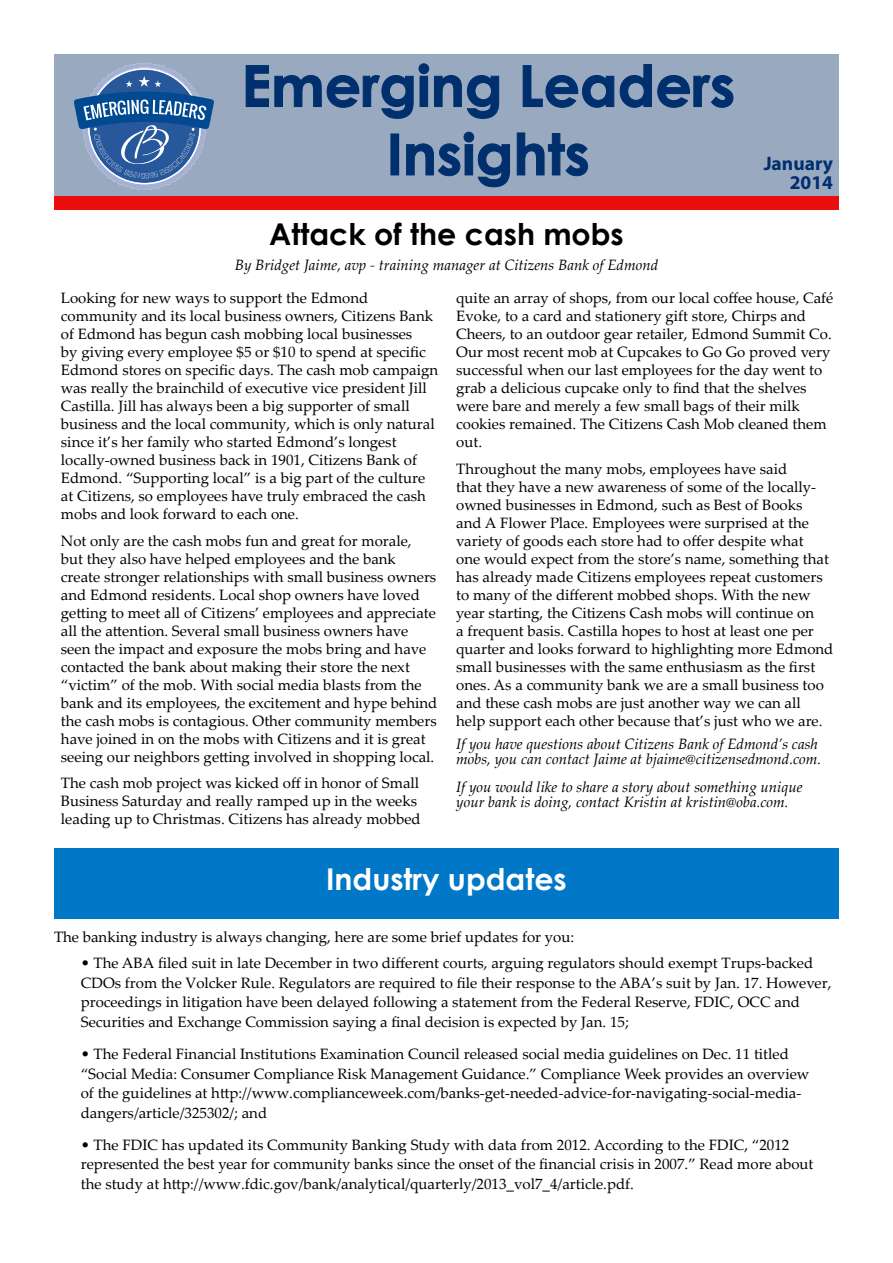
<style>
.page{position:relative;width:893px;height:1263px;background:#fff}
.page>*{position:absolute;margin:0;border:0;box-sizing:border-box;transform-origin:0 0}
.Title_2{font:700 57px/68.4px "Century Gothic";color:#002f6e;text-align:center}
.Body_2{font:700 30px "Century Gothic";color:#000}
.Title_2-2{font:700 30px "Century Gothic";color:#fff}
.Body_2_Upper_Right{font:700 19.5px "Myriad Pro";color:#002f6e}
.Body_2-2{font:15px/18px "Palatino Linotype";color:#000}
.Body_1_Orange{font:15px/19.5px "Palatino Linotype";color:#000}
.Body_1_Blue{font:italic 15px/15px "Palatino Linotype";color:#000}
.Body_2-3{font:italic 15px "Palatino Linotype";color:#000}
</style>
<div class="page">
<div style="left:54px;top:54px;width:785px;height:142px;background:#99aac0"></div>
<div style="left:54px;top:196px;width:785px;height:13px;background:#ec0d0d"></div>
<div style="left:54px;top:848px;width:785px;height:71px;background:#0078c7"></div>
<svg style="left:245px;top:63px;width:254px;height:56px"></svg>
<svg style="left:522px;top:64px;width:212px;height:44px"></svg>
<div style="left:391px;top:134px;width:8px;height:41px;border:1px solid #002f6e"></div>
<svg style="left:406px;top:131px;width:104px;height:57px"></svg>
<svg style="left:516px;top:132px;width:72px;height:44px"></svg>
<svg style="left:74px;top:62px;width:140px;height:128px"></svg>
<p class="Title_2" style="left:241px;top:49px;width:495px">Emerging Leaders<br>Insights</p>
<p class="Body_2" style="left:269px;top:212px;width:356px">Attack of the cash mobs</p>
<p class="Body_2-3" style="left:235px;top:254px;width:425px">By Bridget Jaime, avp - training manager at Citizens Bank of Edmond</p>
<p class="Body_2_Upper_Right" style="left:764px;top:150px;width:71px">January</p>
<p class="Body_2_Upper_Right" style="left:790px;top:170px;width:45px">2014</p>
<p class="Body_2-2" style="left:61px;top:289px;width:379px">Looking for new ways to support the Edmond community and its local business owners, Citizens Bank of Edmond has begun cash mobbing local businesses<br>by giving every employee $5 or $10 to spend at specific Edmond stores on specific days. The cash mob campaign was really the brainchild of executive vice president Jill Castilla. Jill has always been a big supporter of small business and the local community, which is only natural since it’s her family who started Edmond’s longest locally-owned business back in 1901, Citizens Bank of Edmond. “Supporting local” is a big part of the culture at Citizens, so employees have truly embraced the cash mobs and look forward to each one.</p>
<p class="Body_2-2" style="left:61px;top:531px;width:378px">Not only are the cash mobs fun and great for morale, but they also have helped employees and the bank create stronger relationships with small business owners and Edmond residents. Local shop owners have loved getting to meet all of Citizens’ employees and appreciate all the attention. Several small business owners have seen the impact and exposure the mobs bring and have contacted the bank about making their store the next “victim” of the mob. With social media blasts from the bank and its employees, the excitement and hype behind the cash mobs is contagious. Other community members have joined in on the mobs with Citizens and it is great seeing our neighbors getting involved in shopping local.</p>
<p class="Body_2-2" style="left:61px;top:774px;width:361px">The cash mob project was kicked off in honor of Small<br>Business Saturday and really ramped up in the weeks leading up to Christmas. Citizens has already mobbed</p>
<p class="Body_2-2" style="left:456px;top:289px;width:379px">quite an array of shops, from our local coffee house, Café Evoke, to a card and stationery gift store, Chirps and Cheers, to an outdoor gear retailer, Edmond Summit Co.<br>Our most recent mob at Cupcakes to Go Go proved very successful when our last employees for the day went to grab a delicious cupcake only to find that the shelves were bare and merely a few small bags of their milk cookies remained. The Citizens Cash Mob cleaned them out.</p>
<p class="Body_2-2" style="left:456px;top:459px;width:379px">Throughout the many mobs, employees have said<br>that they have a new awareness of some of the locally&shy;owned businesses in Edmond, such as Best of Books<br>and A Flower Place. Employees were surprised at the variety of goods each store had to offer despite what<br>one would expect from the store’s name, something that has already made Citizens employees repeat customers to many of the different mobbed shops. With the new year starting, the Citizens Cash mobs will continue on<br>a frequent basis. Castilla hopes to host at least one per quarter and looks forward to highlighting more Edmond small businesses with the same enthusiasm as the first ones. As a community bank we are a small business too and these cash mobs are just another way we can all help support each other because that’s just who we are.</p>
<p class="Body_1_Blue" style="left:456px;top:736px;width:367px">If you have questions about Citizens Bank of Edmond’s cash mobs, you can contact Jaime at bjaime@citizensedmond.com.</p>
<p class="Body_1_Blue" style="left:456px;top:779px;width:348px">If you would like to share a story about something unique your bank is doing, contact Kristin at kristin@oba.com.</p>
<p class="Title_2-2" style="left:326px;top:857px;width:242px">Industry updates</p>
<p class="Body_1_Orange" style="left:54px;top:926px;width:522px">The banking industry is always changing, here are some brief updates for you:</p>
<p class="Body_1_Orange" style="left:81px;top:953px;width:752px">• The ABA filed suit in late December in two different courts, arguing regulators should exempt Trups-backed CDOs from the Volcker Rule. Regulators are required to file their response to the ABA’s suit by Jan. 17. However, proceedings in litigation have been delayed following a statement from the Federal Reserve, FDIC, OCC and Securities and Exchange Commission saying a final decision is expected by Jan. 15;</p>
<p class="Body_1_Orange" style="left:81px;top:1043px;width:730px">• The Federal Financial Institutions Examination Council released social media guidelines on Dec. 11 titled “Social Media: Consumer Compliance Risk Management Guidance.” Compliance Week provides an overview of the guidelines at http://www.complianceweek.com/banks-get-needed-advice-for-navigating-social-media&shy;dangers/article/325302/; and</p>
<p class="Body_1_Orange" style="left:81px;top:1134px;width:734px">• The FDIC has updated its Community Banking Study with data from 2012. According to the FDIC, “2012 represented the best year for community banks since the onset of the financial crisis in 2007.” Read more about the study at http://www.fdic.gov/bank/analytical/quarterly/2013_vol7_4/article.pdf.</p>
</div>
